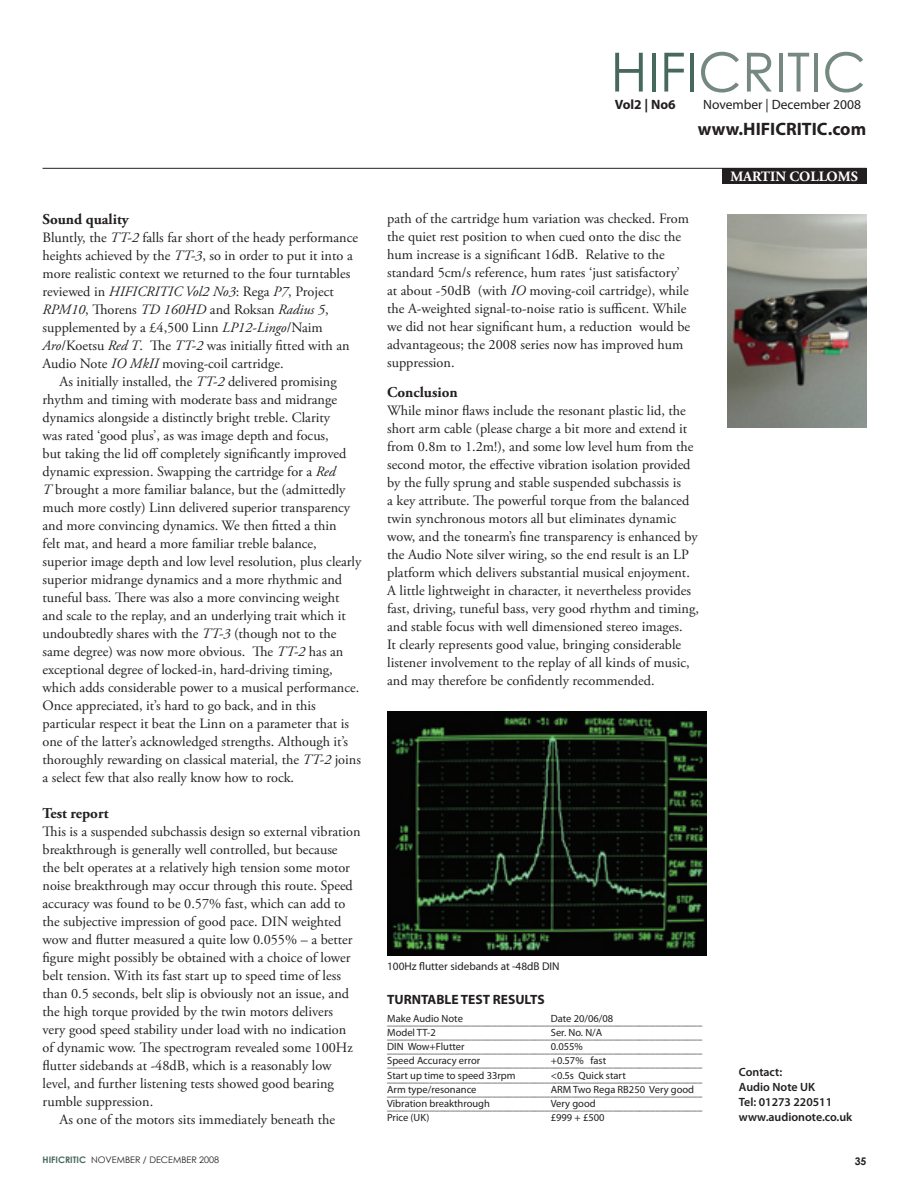
<style>
.page{position:relative;width:919px;height:1195px;background:#fff}
.page>*{position:absolute;margin:0;border:0;box-sizing:border-box;transform-origin:0 0}
.t1{font:54px "Century Gothic";color:#758980}
.t2{font:700 18px "Myriad Pro";color:#231f20}
.t3{font:700 15px "Adobe Garamond Pro";color:#231f20}
.t4{font:14.25px/18px "Adobe Garamond Pro";color:#231f20}
.t5{font:700 14.25px "Adobe Garamond Pro";color:#fff}
.t6{font:700 13.5px "Myriad Pro";color:#231f20}
.t7{font:13.5px "Myriad Pro";color:#231f20}
.t8{font:600 12px/15px "Myriad Pro";color:#231f20}
.t9{font:11.25px "Myriad Pro";color:#231f20}
.t10{font:10.5px/11.2px "Myriad Pro";color:#231f20}
.t11{font:700 10.5px "Century Gothic";color:#231f20}
.t12{font:9px "Century Gothic";color:#231f20}
.s1{color:#47695d}
.s2{font-style:italic}
.s3{font-weight:700;color:#47695d}
</style>
<div class="page">
<img style="left:387px;top:711px;width:319px;height:245px">
<img style="left:727px;top:214px;width:139px;height:213px">
<div style="left:721px;top:169px;width:145px;height:15px;background:#231f20"></div>
<hr style="left:43px;top:168px;width:823px;height:1px;background:#231f20">
<h1 class="t1" style="left:610px;top:39px;width:257px"><span class="s1">HIFI</span>CRITIC</h1>
<p class="t6" style="left:614px;top:97px;width:62px">Vol2 | No6</p>
<p class="t7" style="left:703px;top:97px;width:159px">November | December 2008</p>
<p class="t2" style="left:697px;top:119px;width:170px">www.HIFICRITIC.com</p>
<p class="t3" style="left:43px;top:210px;width:88px">Sound quality</p>
<p class="t4" style="left:43px;top:228px;width:317px">Bluntly, the <span class="s2">TT-2</span> falls far short of the heady performance heights achieved by the <span class="s2">TT-3</span>, so in order to put it into a more realistic context we returned to the four turntables reviewed in <span class="s2">HIFICRITIC Vol2 No3</span>: Rega <span class="s2">P7</span>, Project <span class="s2">RPM10</span>, Thorens <span class="s2">TD 160HD</span> and Roksan <span class="s2">Radius 5</span>, supplemented by a £4,500 Linn <span class="s2">LP12-Lingo</span>/Naim <span class="s2">Aro</span>/Koetsu <span class="s2">Red T</span>. The <span class="s2">TT-2</span> was initially fitted with an Audio Note <span class="s2">IO MkII</span> moving-coil cartridge.</p>
<p class="t4" style="left:43px;top:372px;width:320px;text-indent:17px">As initially installed, the <span class="s2">TT-2</span> delivered promising rhythm and timing with moderate bass and midrange dynamics alongside a distinctly bright treble. Clarity<br>was rated ‘good plus’, as was image depth and focus,<br>but taking the lid off completely significantly improved dynamic expression. Swapping the cartridge for a <span class="s2">Red<br>T</span> brought a more familiar balance, but the (admittedly much more costly) Linn delivered superior transparency and more convincing dynamics. We then fitted a thin<br>felt mat, and heard a more familiar treble balance, superior image depth and low level resolution, plus clearly superior midrange dynamics and a more rhythmic and tuneful bass. There was also a more convincing weight and scale to the replay, and an underlying trait which it undoubtedly shares with the <span class="s2">TT-3</span> (though not to the same degree) was now more obvious. The <span class="s2">TT-2</span> has an exceptional degree of locked-in, hard-driving timing, which adds considerable power to a musical performance.<br>Once appreciated, it’s hard to go back, and in this particular respect it beat the Linn on a parameter that is one of the latter’s acknowledged strengths. Although it’s thoroughly rewarding on classical material, the <span class="s2">TT-2</span> joins a select few that also really know how to rock.</p>
<p class="t3" style="left:43px;top:804px;width:67px">Test report</p>
<p class="t4" style="left:43px;top:822px;width:319px">This is a suspended subchassis design so external vibration</p>
<p class="t4" style="left:43px;top:840px;width:296px">breakthrough is generally well controlled, but because</p>
<p class="t4" style="left:43px;top:858px;width:309px">the belt operates at a relatively high tension some motor</p>
<p class="t4" style="left:43px;top:876px;width:312px">noise breakthrough may occur through this route. Speed</p>
<p class="t4" style="left:43px;top:894px;width:304px">accuracy was found to be 0.57% fast, which can add to</p>
<p class="t4" style="left:43px;top:912px;width:300px">the subjective impression of good pace. DIN weighted</p>
<p class="t4" style="left:43px;top:930px;width:311px">wow and flutter measured a quite low 0.055% – a better</p>
<p class="t4" style="left:43px;top:948px;width:309px">figure might possibly be obtained with a choice of lower</p>
<p class="t4" style="left:43px;top:966px;width:300px">belt tension. With its fast start up to speed time of less</p>
<p class="t4" style="left:43px;top:984px;width:308px">than 0.5 seconds, belt slip is obviously not an issue, and</p>
<p class="t4" style="left:43px;top:1002px;width:292px">the high torque provided by the twin motors delivers</p>
<p class="t4" style="left:43px;top:1020px;width:305px">very good speed stability under load with no indication</p>
<p class="t4" style="left:43px;top:1038px;width:312px">of dynamic wow. The spectrogram revealed some 100Hz</p>
<p class="t4" style="left:43px;top:1056px;width:290px">flutter sidebands at -48dB, which is a reasonably low</p>
<p class="t4" style="left:43px;top:1074px;width:293px">level, and further listening tests showed good bearing</p>
<p class="t4" style="left:43px;top:1092px;width:112px">rumble suppression.</p>
<p class="t4" style="left:60px;top:1110px;width:277px">As one of the motors sits immediately beneath the</p>
<p class="t4" style="left:387px;top:210px;width:304px">path of the cartridge hum variation was checked. From the quiet rest position to when cued onto the disc the hum increase is a significant 16dB. Relative to the standard 5cm/s reference, hum rates ‘just satisfactory’ at about -50dB (with <span class="s2">IO</span> moving-coil cartridge), while the A-weighted signal-to-noise ratio is sufficent. While we did not hear significant hum, a reduction would be advantageous; the 2008 series now has improved hum suppression.</p>
<p class="t3" style="left:387px;top:383px;width:72px">Conclusion</p>
<p class="t4" style="left:387px;top:402px;width:313px">While minor flaws include the resonant plastic lid, the short arm cable (please charge a bit more and extend it from 0.8m to 1.2m!), and some low level hum from the second motor, the effective vibration isolation provided by the fully sprung and stable suspended subchassis is<br>a key attribute. The powerful torque from the balanced twin synchronous motors all but eliminates dynamic wow, and the tonearm’s fine transparency is enhanced by the Audio Note silver wiring, so the end result is an LP platform which delivers substantial musical enjoyment.<br>A little lightweight in character, it nevertheless provides fast, driving, tuneful bass, very good rhythm and timing, and stable focus with well dimensioned stereo images.<br>It clearly represents good value, bringing considerable listener involvement to the replay of all kinds of music, and may therefore be confidently recommended.</p>
<p class="t9" style="left:387px;top:959px;width:174px">100Hz flutter sidebands at -48dB DIN</p>
<p class="t6" style="left:387px;top:992px;width:159px">TURNTABLE TEST RESULTS</p>
<p class="t10" style="left:387px;top:1012px;width:77px">Make Audio Note</p>
<p class="t10" style="left:550px;top:1012px;width:64px">Date 20/06/08</p>
<p class="t10" style="left:387px;top:1015px;width:316px">____________________________________________________________<br>Model TT-2</p>
<p class="t10" style="left:387px;top:1030px;width:316px">____________________________________________________________</p>
<p class="t10" style="left:550px;top:1027px;width:53px">Ser. No. N/A</p>
<p class="t10" style="left:387px;top:1041px;width:79px">DIN Wow+Flutter</p>
<p class="t10" style="left:550px;top:1041px;width:34px">0.055%</p>
<p class="t10" style="left:387px;top:1044px;width:316px">____________________________________________________________<br>Speed Accuracy error</p>
<p class="t10" style="left:550px;top:1055px;width:57px">+0.57% fast</p>
<p class="t10" style="left:387px;top:1058px;width:316px">____________________________________________________________<br>Start up time to speed 33rpm</p>
<p class="t10" style="left:550px;top:1069px;width:77px">&lt;0.5s Quick start</p>
<p class="t10" style="left:387px;top:1072px;width:316px">____________________________________________________________<br>Arm type/resonance</p>
<p class="t10" style="left:550px;top:1084px;width:145px">ARM Two Rega RB250 Very good</p>
<p class="t10" style="left:387px;top:1087px;width:316px">____________________________________________________________<br>Vibration breakthrough</p>
<p class="t10" style="left:550px;top:1098px;width:46px">Very good</p>
<p class="t10" style="left:387px;top:1101px;width:316px">____________________________________________________________<br>Price (UK)</p>
<p class="t10" style="left:550px;top:1112px;width:55px">£999 + £500</p>
<p class="t5" style="left:730px;top:168px;width:129px">MARTIN COLLOMS</p>
<p class="t8" style="left:738px;top:1064px;width:115px">Contact:<br>Audio Note UK<br>Tel: 01273 220511 www.audionote.co.uk</p>
<p class="t12" style="left:43px;top:1155px;width:178px"><span class="s3">HIFICRITIC</span> NOVEMBER / DECEMBER 2008</p>
<p class="t11" style="left:854px;top:1154px;width:13px">35</p>
</div>
